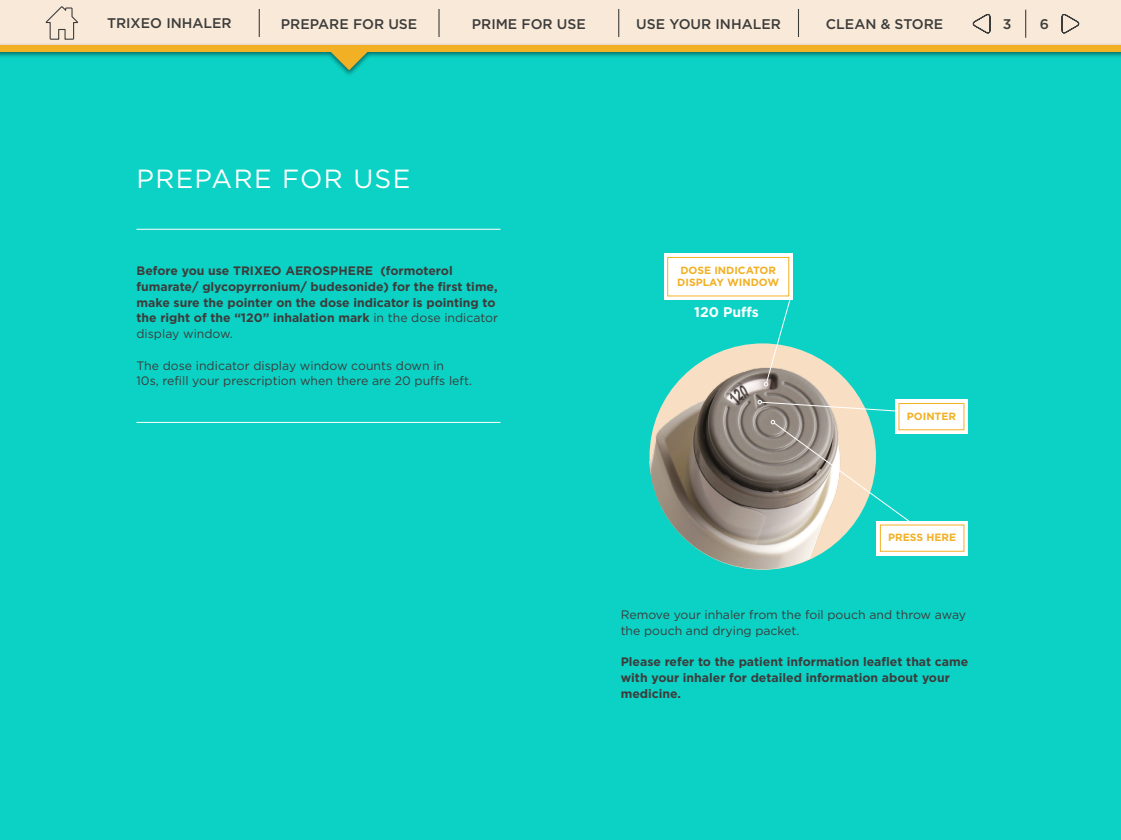
<style>
.page{position:relative;width:1121px;height:840px;background:#fff}
.page>*{position:absolute;margin:0;border:0;box-sizing:border-box;transform-origin:0 0}
.t1{font:26.25px "Gotham";letter-spacing:.05em;color:#fff}
.t2{font:500 14px "Gotham";color:#3c3c3b}
.t3{font:700 14px "Gotham";color:#fff}
.t4{font:700 12.25px/15.8px "Gotham";color:#3c3c3b}
.t5{font:12.25px/15.8px "Gotham";color:#3c3c3b}
.t6{font:700 10.5px/12.2px "Gotham";color:#f2b125}
.s1{font-weight:400}
</style>
<div class="page">
<div style="left:0;top:0;width:1120px;height:840px;background:#0bd2c5"></div>
<hr style="left:136px;top:229px;width:364px;height:1px;background:#fff">
<hr style="left:136px;top:422px;width:364px;height:1px;background:#fff">
<img style="left:649px;top:348px;width:209px;height:221px">
<div style="left:663px;top:253px;width:129px;height:47px;background:#fff"></div>
<div style="left:667px;top:257px;width:122px;height:39px;border:1px solid #f2b125"></div>
<div style="left:894px;top:399px;width:73px;height:35px;background:#fff"></div>
<div style="left:898px;top:403px;width:66px;height:27px;border:1px solid #f2b125"></div>
<div style="left:876px;top:521px;width:91px;height:34px;background:#fff"></div>
<div style="left:879px;top:524px;width:85px;height:28px;border:1px solid #f2b125"></div>
<svg style="left:770px;top:420px;width:141px;height:103px"></svg>
<svg style="left:757px;top:400px;width:142px;height:12px"></svg>
<svg style="left:764px;top:300px;width:27px;height:87px"></svg>
<div style="left:0;top:0;width:1120px;height:46px;background:#f9e9d8"></div>
<div style="left:0;top:42px;width:1120px;height:35px;background:#000;opacity:.5"></div>
<svg style="left:329px;top:51px;width:40px;height:19px"></svg>
<div style="left:0;top:45px;width:1120px;height:6px;background:#f2b125"></div>
<svg style="left:797px;top:9px;width:1px;height:28px"></svg>
<svg style="left:618px;top:9px;width:1px;height:28px"></svg>
<svg style="left:438px;top:9px;width:1px;height:28px"></svg>
<svg style="left:259px;top:9px;width:1px;height:28px"></svg>
<svg style="left:45px;top:6px;width:33px;height:34px"></svg>
<svg style="left:972px;top:14px;width:18px;height:20px"></svg>
<svg style="left:1061px;top:14px;width:17px;height:20px"></svg>
<p class="t2" style="left:107px;top:14px;width:126px">TRIXEO INHALER</p>
<p class="t2" style="left:281px;top:14px;width:138px">PREPARE FOR USE</p>
<p class="t2" style="left:472px;top:14px;width:115px">PRIME FOR USE</p>
<p class="t2" style="left:636px;top:14px;width:146px">USE YOUR INHALER</p>
<p class="t2" style="left:825px;top:14px;width:119px">CLEAN &amp; STORE</p>
<p class="t2" style="left:1002px;top:15px;width:10px">3</p>
<p class="t2" style="left:1039px;top:15px;width:11px">6</p>
<h1 class="t1" style="left:136px;top:164px;width:275px">PREPARE FOR USE</h1>
<p class="t4" style="left:136px;top:263px;width:363px">Before you use TRIXEO AEROSPHERE (formoterol fumarate/ glycopyrronium/ budesonide) for the first time, make sure the pointer on the dose indicator is pointing to the right of the “120” inhalation mark <span class="s1">in the dose indicator display window.</span></p>
<p class="t5" style="left:136px;top:357px;width:337px">The dose indicator display window counts down in<br>10s, refill your prescription when there are 20 puffs left.</p>
<p class="t6" style="left:677px;top:264px;width:103px">DOSE INDICATOR<br>DISPLAY WINDOW</p>
<p class="t3" style="left:694px;top:303px;width:66px">120 Puffs</p>
<p class="t6" style="left:906px;top:410px;width:51px">POINTER</p>
<p class="t6" style="left:888px;top:531px;width:69px">PRESS HERE</p>
<p class="t5" style="left:620px;top:606px;width:347px">Remove your inhaler from the foil pouch and throw away the pouch and drying packet.</p>
<p class="t4" style="left:620px;top:654px;width:349px">Please refer to the patient information leaflet that came with your inhaler for detailed information about your medicine.</p>
</div>
